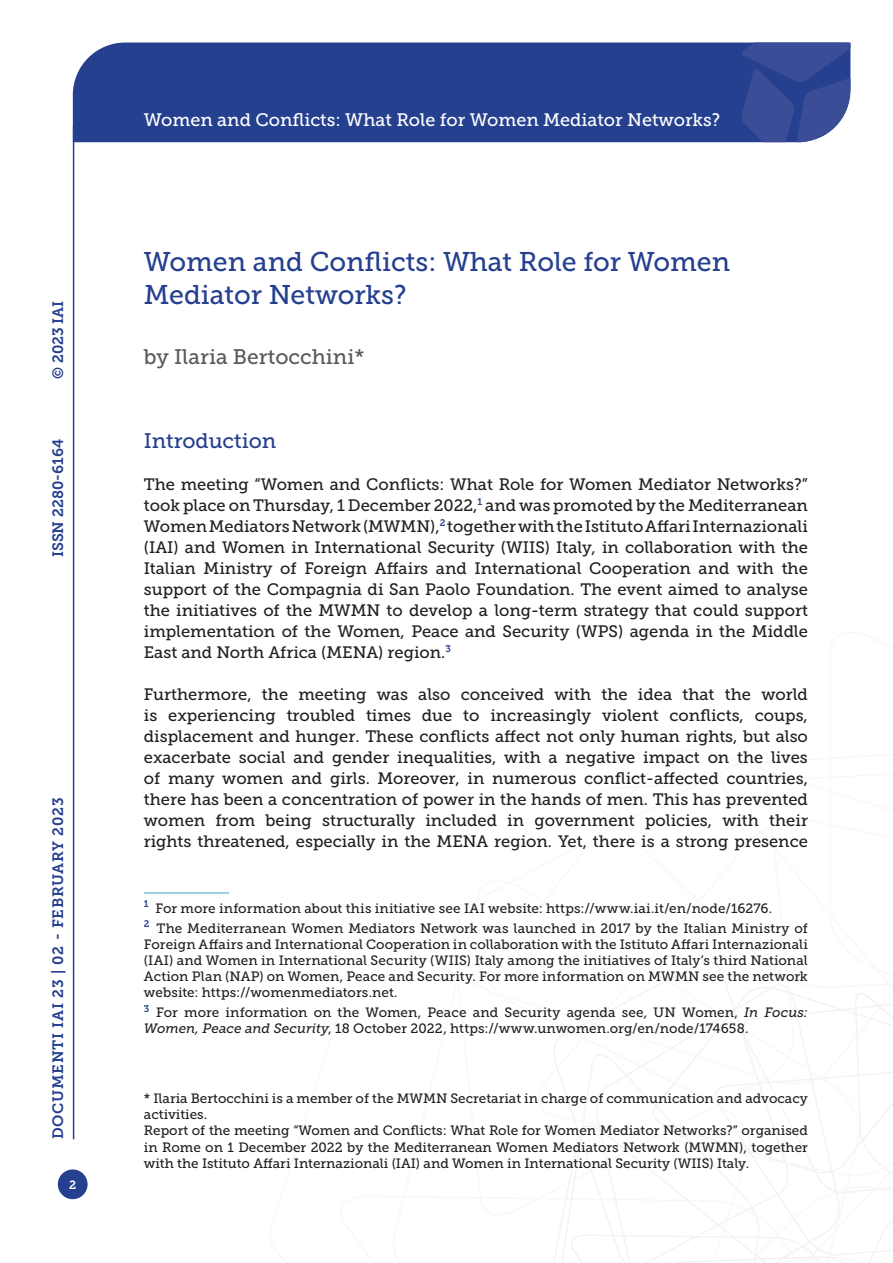
<style>
.page{position:relative;width:893px;height:1263px;background:#fff}
.page>*{position:absolute;margin:0;border:0;box-sizing:border-box;transform-origin:0 0}
.Titolo_prima{font:27px/32.4px "Museo Slab 500";color:#25408f}
.Autori{font:21px "Museo Slab 500";color:#58595b}
.Titolo_paragrafo{font:21px "Museo Slab 500";letter-spacing:-.005em;color:#25408f}
.t1{font:18px "Museo Slab 500";color:#fff}
.Testo{font:16.5px/21px "Museo Slab 500";color:#231f20;text-align:justify}
.t2{font:15px "Museo Slab 700";letter-spacing:.05em;color:#25408f}
.t3{font:15px "Museo Slab 700";color:#25408f}
.Nota{font:13.5px/16.2px "Museo Slab 500";letter-spacing:.005em;color:#231f20;text-align:justify}
.Testo-2{font:13.5px/16.2px "Museo Slab 500";color:#231f20}
.t4{font:12px "Museo Slab 700";color:#fff}
.s1{font-style:italic}
</style>
<div class="page">
<svg style="left:553px;top:960px;width:340px;height:303px"></svg>
<div style="left:73px;top:43px;width:668px;height:99px;background:#25408f"></div>
<svg style="left:741px;top:43px;width:109px;height:99px;background:#3f529a"></svg>
<div style="left:58px;top:1169px;width:30px;height:30px;background:#25408f;border-radius:50%"></div>
<hr style="left:73px;top:126px;width:1px;height:1013px;background:#25408f">
<hr style="left:144px;top:892px;width:85px;height:1px;background:#39a7cc">
<p class="t2" style="left:50px;top:379px;width:80px;rotate:-90deg">© 2023 IAI</p>
<p class="t3" style="left:50px;top:557px;width:120px;rotate:-90deg">ISSN 2280-6164</p>
<p class="t2" style="left:50px;top:1139px;width:343px;rotate:-90deg">DOCUMENTI IAI 23 | 02 - FEBRUARY 2023</p>
<p class="t4" style="left:69px;top:1178px;width:9px">2</p>
<p class="t1" style="left:144px;top:110px;width:578px">Women and Conflicts: What Role for Women Mediator Networks?</p>
<p class="Titolo_prima" style="left:144px;top:246px;width:588px">Women and Conflicts: What Role for Women<br>Mediator Networks?</p>
<p class="Autori" style="left:144px;top:345px;width:222px">by Ilaria Bertocchini*</p>
<p class="Titolo_paragrafo" style="left:144px;top:429px;width:134px">Introduction</p>
<p class="Testo" style="left:144px;top:473px;width:666px">The meeting “Women and Conflicts: What Role for Women Mediator Networks?” took place on Thursday, 1 December 2022,<sup>1</sup> and was promoted by the Mediterranean Women Mediators Network (MWMN),<sup>2</sup> together with the Istituto Affari Internazionali (IAI) and Women in International Security (WIIS) Italy, in collaboration with the Italian Ministry of Foreign Affairs and International Cooperation and with the support of the Compagnia di San Paolo Foundation. The event aimed to analyse the initiatives of the MWMN to develop a long-term strategy that could support implementation of the Women, Peace and Security (WPS) agenda in the Middle East and North Africa (MENA) region.<sup>3</sup></p>
<p class="Testo" style="left:144px;top:683px;width:666px">Furthermore, the meeting was also conceived with the idea that the world is experiencing troubled times due to increasingly violent conflicts, coups, displacement and hunger. These conflicts affect not only human rights, but also exacerbate social and gender inequalities, with a negative impact on the lives of many women and girls. Moreover, in numerous conflict-affected countries, there has been a concentration of power in the hands of men. This has prevented women from being structurally included in government policies, with their rights threatened, especially in the MENA region. Yet, there is a strong presence</p>
<p class="Nota" style="left:144px;top:900px;width:630px"><sup>1</sup> For more information about this initiative see IAI website: https://www.iai.it/en/node/16276.</p>
<p class="Nota" style="left:144px;top:920px;width:666px"><sup>2</sup> The Mediterranean Women Mediators Network was launched in 2017 by the Italian Ministry of Foreign Affairs and International Cooperation in collaboration with the Istituto Affari Internazionali (IAI) and Women in International Security (WIIS) Italy among the initiatives of Italy’s third National Action Plan (NAP) on Women, Peace and Security. For more information on MWMN see the network website: https://womenmediators.net.</p>
<p class="Nota" style="left:144px;top:1004px;width:666px"><sup>3</sup> For more information on the Women, Peace and Security agenda see, UN Women, <span class="s1">In Focus:<br>Women, Peace and Security</span>, 18 October 2022, https://www.unwomen.org/en/node/174658.</p>
<p class="Testo-2" style="left:144px;top:1090px;width:665px">* Ilaria Bertocchini is a member of the MWMN Secretariat in charge of communication and advocacy activities.</p>
<p class="Testo-2" style="left:144px;top:1123px;width:665px;text-align:justify">Report of the meeting “Women and Conflicts: What Role for Women Mediator Networks?” organised in Rome on 1 December 2022 by the Mediterranean Women Mediators Network (MWMN), together with the Istituto Affari Internazionali (IAI) and Women in International Security (WIIS) Italy.</p>
</div>
